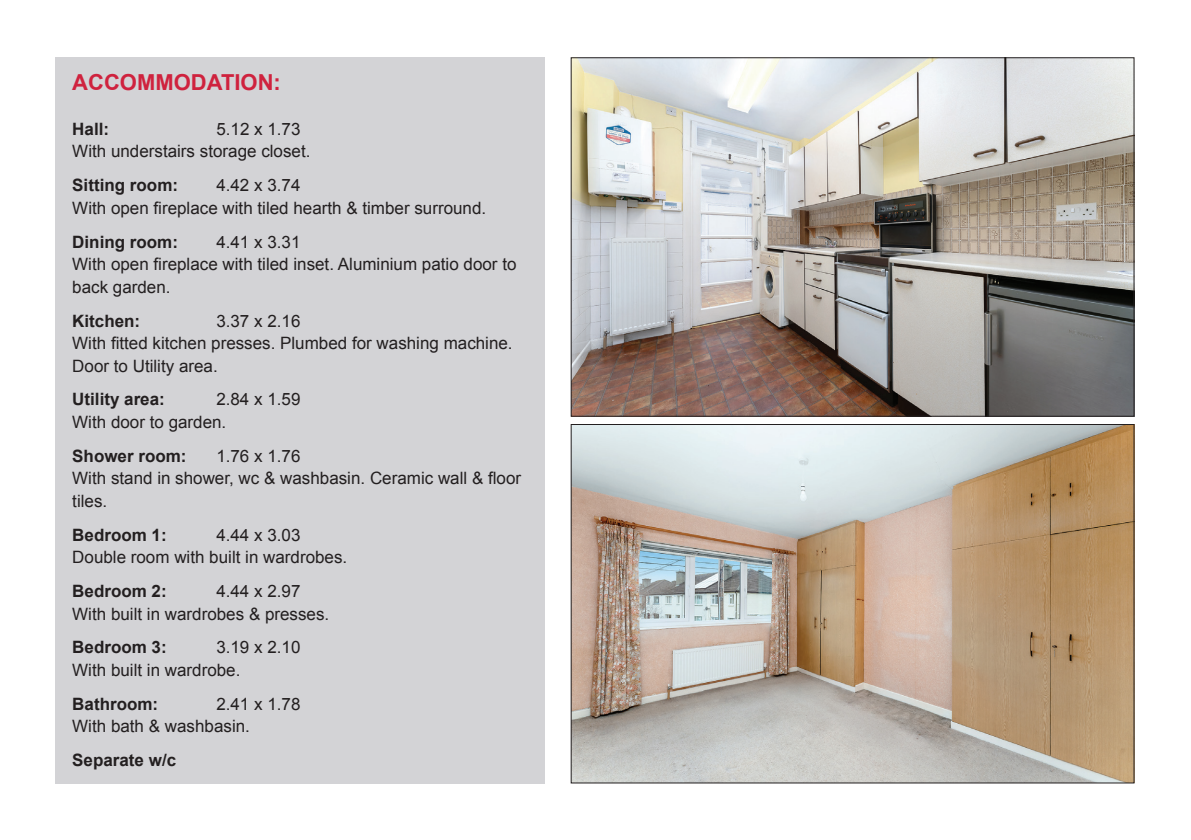
<style>
.page{position:relative;width:1191px;height:840px;background:#fff}
.page>*{position:absolute;margin:0;border:0;box-sizing:border-box;transform-origin:0 0}
.t1{font:700 22px "Arial";color:#cf223e}
.t2{font:17px/22.4px "Arial";color:#231f20}
.t3{font:700 17px "Arial";color:#231f20}
</style>
<div class="page">
<img style="left:573px;top:59px;width:559px;height:355px">
<img style="left:573px;top:426px;width:559px;height:354px">
<div style="left:55px;top:57px;width:489px;height:725px;background:#d3d3d6"></div>
<p class="t1" style="left:72px;top:67px;width:210px">ACCOMMODATION:</p>
<p class="t3" style="left:72px;top:118px;width:38px">Hall:</p>
<p class="t2" style="left:72px;top:118px;width:240px;text-indent:144px">5.12 x 1.73<br>With understairs storage closet.</p>
<p class="t3" style="left:72px;top:174px;width:107px">Sitting room:</p>
<p class="t2" style="left:72px;top:174px;width:415px;text-indent:144px">4.42 x 3.74<br>With open fireplace with tiled hearth &amp; timber surround.</p>
<p class="t3" style="left:72px;top:230px;width:107px">Dining room:</p>
<p class="t2" style="left:72px;top:230px;width:446px;text-indent:144px">4.41 x 3.31<br>With open fireplace with tiled inset. Aluminium patio door to back garden.</p>
<p class="t3" style="left:72px;top:309px;width:70px">Kitchen:</p>
<p class="t2" style="left:72px;top:309px;width:442px;text-indent:144px">3.37 x 2.16<br>With fitted kitchen presses. Plumbed for washing machine.<br>Door to Utility area.</p>
<p class="t3" style="left:72px;top:388px;width:94px">Utility area:</p>
<p class="t2" style="left:72px;top:388px;width:230px;text-indent:144px">2.84 x 1.59<br>With door to garden.</p>
<p class="t3" style="left:72px;top:444px;width:116px">Shower room:</p>
<p class="t2" style="left:72px;top:444px;width:450px;text-indent:144px">1.76 x 1.76<br>With stand in shower, wc &amp; washbasin. Ceramic wall &amp; floor tiles.</p>
<p class="t3" style="left:72px;top:523px;width:96px">Bedroom 1:</p>
<p class="t2" style="left:72px;top:523px;width:276px;text-indent:144px">4.44 x 3.03<br>Double room with built in wardrobes.</p>
<p class="t3" style="left:72px;top:579px;width:96px">Bedroom 2:</p>
<p class="t2" style="left:72px;top:579px;width:258px;text-indent:144px">4.44 x 2.97<br>With built in wardrobes &amp; presses.</p>
<p class="t3" style="left:72px;top:636px;width:96px">Bedroom 3:</p>
<p class="t2" style="left:72px;top:636px;width:230px;text-indent:144px">3.19 x 2.10<br>With built in wardrobe.</p>
<p class="t3" style="left:72px;top:692px;width:87px">Bathroom:</p>
<p class="t2" style="left:72px;top:692px;width:230px;text-indent:144px">2.41 x 1.78<br>With bath &amp; washbasin.</p>
<p class="t3" style="left:72px;top:748px;width:105px">Separate w/c</p>
</div>
